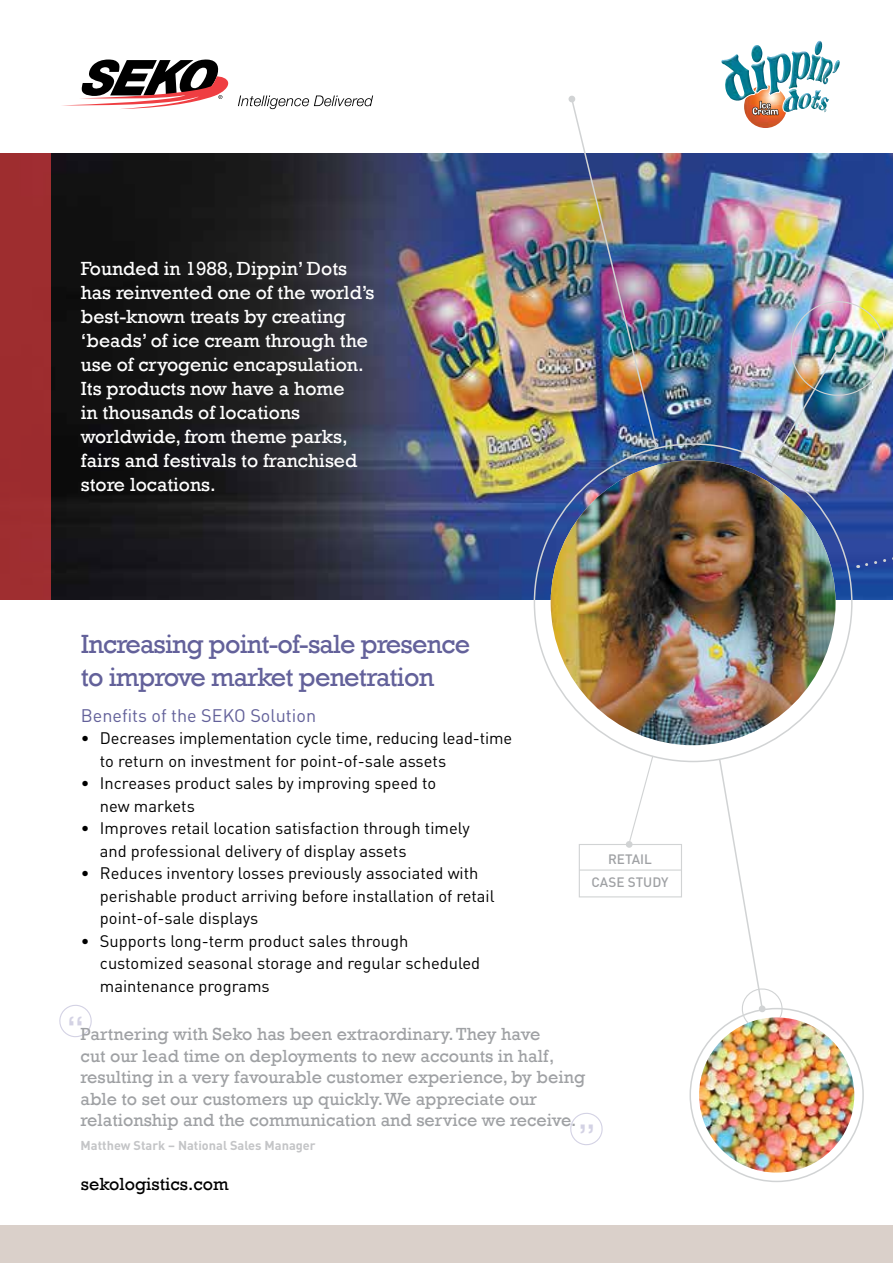
<style>
.page{position:relative;width:893px;height:1263px;background:#fff}
.page>*{position:absolute;margin:0;border:0;box-sizing:border-box;transform-origin:0 0}
.t1{font:33.45px "Rockwell";color:#c1bfd9}
.t2{font:27px/32.4px "Rockwell";letter-spacing:-.03em;color:#63619a}
.t3{font:19.5px/24px "Rockwell";color:#fff}
.t4{font:18px/21.6px "Rockwell";color:#9fa1a4}
.t5{font:18px "DIN";color:#63619a}
.t6{font:18px "Rockwell";color:#000}
.t7{font:16.5px/22.5px "DIN";color:#000}
.t8{font:500 13.5px/22.5px "DIN";color:#9fa1a4;text-align:center}
.t9{font:700 12.75px "DIN";color:#c4c5c7}
.s1{font-size:33.45px;color:#c1bfd9}
</style>
<div class="page">
<img style="left:51px;top:153px;width:842px;height:447px">
<svg style="left:238px;top:95px;width:135px;height:14px"></svg>
<svg style="left:62px;top:60px;width:167px;height:49px"></svg>
<div style="left:0;top:153px;width:51px;height:447px;background:#9e2d2f"></div>
<div style="left:0;top:1226px;width:893px;height:37px;background:#dad0ca"></div>
<img style="left:819px;top:40px;width:21px;height:73px">
<img style="left:744px;top:101px;width:79px;height:27px">
<img style="left:744px;top:85px;width:43px;height:43px;border-radius:21px">
<img style="left:721px;top:41px;width:108px;height:60px">
<svg style="left:752px;top:101px;width:26px;height:14px"></svg>
<div style="left:579px;top:844px;width:103px;height:53px;border:1px solid #d1d3d4"></div>
<img style="left:770px;top:297px;width:119px;height:169px">
<svg style="left:858px;top:473px;width:35px;height:95px;background:#2d4a9f"></svg>
<div style="left:834px;top:345px;width:8px;height:7px;background:#d1d3d4;border-radius:50%"></div>
<div style="left:568px;top:95px;width:7px;height:8px;background:#d1d3d4;border-radius:50%"></div>
<svg style="left:625px;top:755px;width:29px;height:93px"></svg>
<img style="left:570px;top:101px;width:88px;height:349px">
<hr style="left:579px;top:869px;width:102px;height:2px;background:#d1d3d4">
<svg style="left:718px;top:758px;width:67px;height:274px"></svg>
<svg style="left:59px;top:1005px;width:33px;height:32px"></svg>
<svg style="left:570px;top:1113px;width:33px;height:32px"></svg>
<img style="left:699px;top:1017px;width:155px;height:155px;border-radius:78px">
<img style="left:551px;top:460px;width:285px;height:285px;border-radius:142px">
<p class="t3" style="left:81px;top:257px;width:295px">Founded in 1988, Dippin’ Dots has reinvented one of the world’s best-known treats by creating ‘beads’ of ice cream through the use of cryogenic encapsulation.<br>Its products now have a home<br>in thousands of locations worldwide, from theme parks, fairs and festivals to franchised store locations.</p>
<h2 class="t2" style="left:81px;top:628px;width:391px">Increasing point-of-sale presence to improve market penetration</h2>
<p class="t5" style="left:81px;top:704px;width:237px">Benefits of the SEKO Solution</p>
<p class="t7" style="left:100px;top:727px;width:414px;text-indent:-19px">• Decreases implementation cycle time, reducing lead-time to return on investment for point-of-sale assets</p>
<p class="t7" style="left:100px;top:772px;width:338px;text-indent:-19px">• Increases product sales by improving speed to new markets</p>
<p class="t7" style="left:100px;top:817px;width:371px;text-indent:-19px">• Improves retail location satisfaction through timely and professional delivery of display assets</p>
<p class="t7" style="left:100px;top:862px;width:396px;text-indent:-19px">• Reduces inventory losses previously associated with perishable product arriving before installation of retail point-of-sale displays</p>
<p class="t7" style="left:100px;top:929px;width:382px;text-indent:-19px">• Supports long-term product sales through customized seasonal storage and regular scheduled maintenance programs</p>
<p class="t8" style="left:592px;top:848px;width:78px">RETAIL<br>CASE STUDY</p>
<p class="t4" style="left:81px;top:1023px;width:506px;text-indent:-14px"><span class="s1">“</span>Partnering with Seko has been extraordinary. They have<br>cut our lead time on deployments to new accounts in half, resulting in a very favourable customer experience, by being able to set our customers up quickly. We appreciate our relationship and the communication and service we receive.</p>
<p class="t9" style="left:81px;top:1137px;width:237px">Matthew Stark – National Sales Manager</p>
<h1 class="t1" style="left:578px;top:1116px;width:19px">”</h1>
<p class="t6" style="left:81px;top:1174px;width:149px">sekologistics.com</p>
</div>
